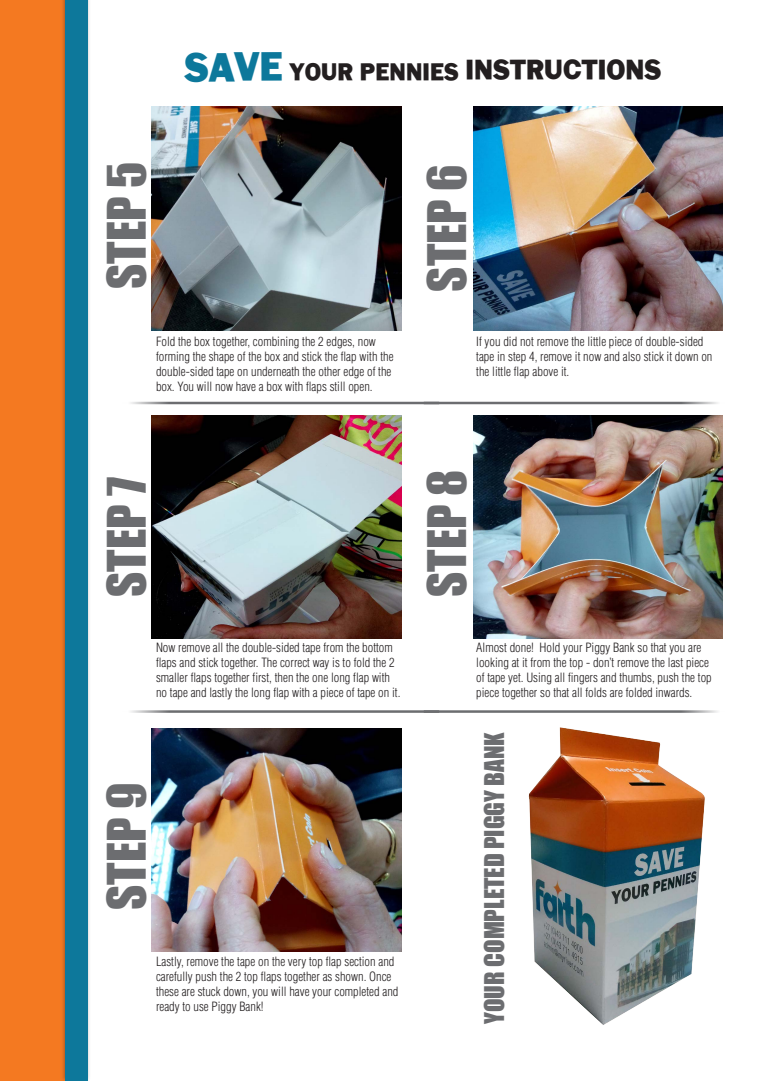
<style>
.page{position:relative;width:773px;height:1081px;background:#fff}
.page>*{position:absolute;margin:0;border:0;box-sizing:border-box;transform-origin:0 0}
.t1{font:48.75px "Impact";color:#6c6d70}
.t2{font:28.75px "LEADING";letter-spacing:-.005em;color:#231f20}
.t3{font:25px "Impact";color:#6c6d70}
.t4{font:300 condensed 12.5px/15px "Helvetica";color:#231f20}
.s1{font-size:41.38px;color:#0d789b}
.s2{font-size:24.88px}
</style>
<div class="page">
<img style="left:473px;top:107px;width:249px;height:224px">
<img style="left:152px;top:415px;width:249px;height:224px">
<img style="left:152px;top:728px;width:249px;height:224px">
<img style="left:473px;top:415px;width:249px;height:224px">
<div style="left:0;top:0;width:82px;height:1081px;background:#f47921"></div>
<div style="left:61px;top:0;width:30px;height:1081px;background:#231f20;opacity:.4"></div>
<div style="left:65px;top:0;width:22px;height:1081px;background:#0d789b"></div>
<img style="left:152px;top:107px;width:249px;height:224px">
<img style="left:528px;top:727px;width:177px;height:298px">
<hr style="left:122px;top:402px;width:317px;height:2px;background:#6c6d70">
<hr style="left:423px;top:402px;width:302px;height:2px;background:#6c6d70">
<hr style="left:122px;top:710px;width:317px;height:3px;background:#6c6d70">
<hr style="left:423px;top:710px;width:302px;height:3px;background:#6c6d70">
<p class="t2" style="left:184px;top:54px;width:478px"><span class="s1">SAVE</span> <span class="s2">YOUR PENNIES</span> INSTRUCTIONS</p>
<p class="t1" style="left:89px;top:289px;width:129px;rotate:-90deg">STEP 5</p>
<p class="t4" style="left:156px;top:334px;width:239px">Fold the box together, combining the 2 edges, now forming the shape of the box and stick the flap with the double-sided tape on underneath the other edge of the box. You will now have a box with flaps still open.</p>
<p class="t1" style="left:409px;top:292px;width:129px;rotate:-90deg">STEP 6</p>
<p class="t4" style="left:476px;top:334px;width:238px">If you did not remove the little piece of double-sided tape in step 4, remove it now and also stick it down on the little flap above it.</p>
<p class="t1" style="left:89px;top:597px;width:122px;rotate:-90deg">STEP 7</p>
<p class="t4" style="left:156px;top:640px;width:246px">Now remove all the double-sided tape from the bottom flaps and stick together. The correct way is to fold the 2 smaller flaps together first, then the one long flap with no tape and lastly the long flap with a piece of tape on it.</p>
<p class="t1" style="left:89px;top:910px;width:129px;rotate:-90deg">STEP 9</p>
<p class="t4" style="left:156px;top:953px;width:244px">Lastly, remove the tape on the very top flap section and carefully push the 2 top flaps together as shown. Once these are stuck down, you will have your completed and ready to use Piggy Bank!</p>
<p class="t1" style="left:409px;top:597px;width:129px;rotate:-90deg">STEP 8</p>
<p class="t4" style="left:476px;top:640px;width:237px">Almost done! Hold your Piggy Bank so that you are looking at it from the top - don’t remove the last piece of tape yet. Using all fingers and thumbs, push the top piece together so that all folds are folded inwards.</p>
<p class="t3" style="left:475px;top:1024px;width:293px;rotate:-90deg">YOUR COMPLETED PIGGY BANK</p>
</div>
